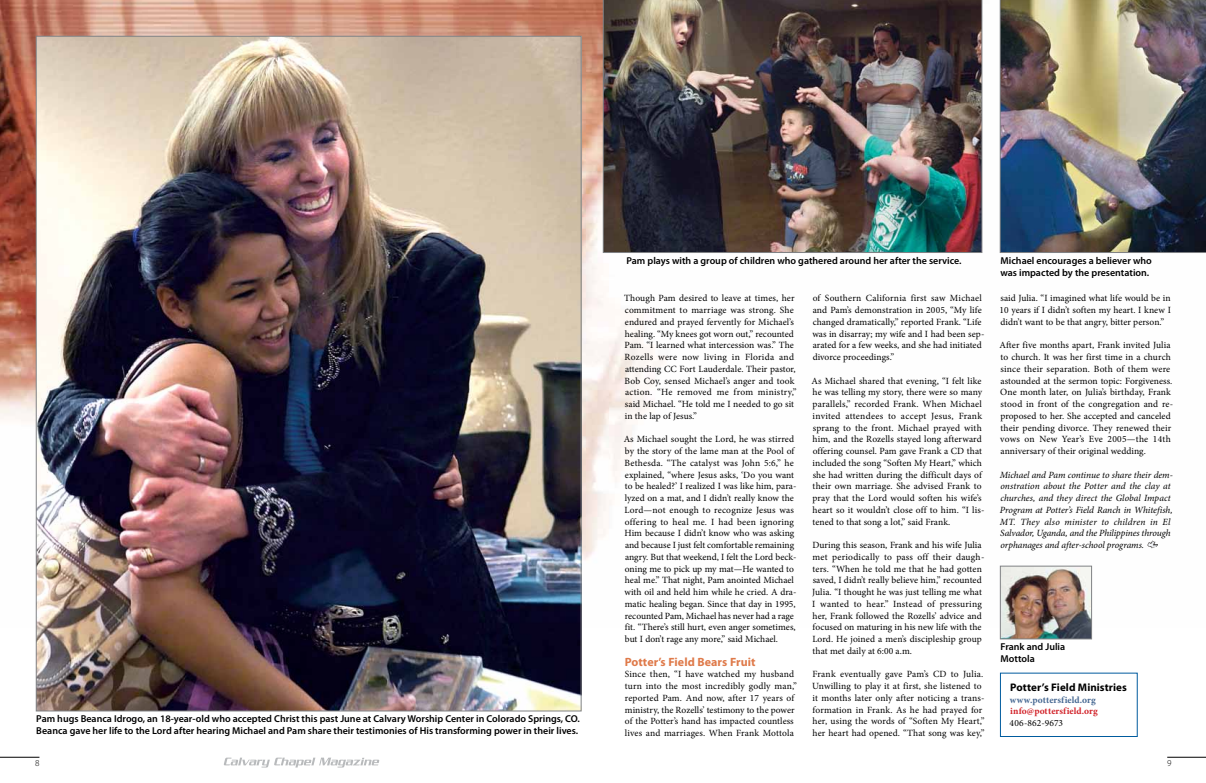
<style>
.page{position:relative;width:1206px;height:783px;background:#fff}
.page>*{position:absolute;margin:0;border:0;box-sizing:border-box;transform-origin:0 0}
.t1{font:700 12px "Myriad Pro";letter-spacing:.005em;color:#df7a4a}
.t2{font:700 11px "Myriad Pro";letter-spacing:.005em;color:#000}
.t3{font:600 10px/12px "Myriad Pro";color:#000}
.t4{font:9.5px/11.8px "Minion Pro";letter-spacing:.005em;color:#000}
.t5{font:italic 9.5px/11.8px "Minion Pro";color:#000}
.t6{font:700 9.5px "Minion Pro";letter-spacing:.01em;color:#d2232a}
.t7{font:700 9.5px "Minion Pro";letter-spacing:.01em;color:#466892}
.t8{font:300 9px "Myriad Pro";color:#000}
</style>
<div class="page">
<img style="left:0;top:0;width:1093px;height:628px">
<img style="left:38px;top:38px;width:541px;height:671px">
<img style="left:1000px;top:0;width:206px;height:253px">
<img style="left:603px;top:0;width:379px;height:253px">
<img style="left:1002px;top:568px;width:88px;height:69px">
<div style="left:1000px;top:566px;width:92px;height:73px;border:1px solid #808285"></div>
<div style="left:1000px;top:673px;width:138px;height:64px;border:1px solid #005b9e"></div>
<svg style="left:1147px;top:540px;width:11px;height:9px"></svg>
<hr style="left:0;top:757px;width:39px;height:1px;background:#000">
<svg style="left:224px;top:758px;width:155px;height:10px"></svg>
<hr style="left:1167px;top:757px;width:39px;height:1px;background:#000">
<p class="t3" style="left:36px;top:713px;width:545px">Pam hugs Beanca Idrogo, an 18-year-old who accepted Christ this past June at Calvary Worship Center in Colorado Springs, CO.<br>Beanca gave her life to the Lord after hearing Michael and Pam share their testimonies of His transforming power in their lives.</p>
<p class="t3" style="left:626px;top:254px;width:337px">Pam plays with a group of children who gathered around her after the service.</p>
<p class="t4" style="left:624px;top:293px;width:174px">Though Pam desired to leave at times, her commitment to marriage was strong. She endured and prayed fervently for Michael’s healing. “My knees got worn out,” recounted Pam. “I learned what intercession was.” The Rozells were now living in Florida and attending CC Fort Lauderdale. Their pastor, Bob Coy, sensed Michael’s anger and took action. “He removed me from ministry,” said Michael. “He told me I needed to go sit in the lap of Jesus.”</p>
<p class="t4" style="left:624px;top:434px;width:174px">As Michael sought the Lord, he was stirred by the story of the lame man at the Pool of Bethesda. “The catalyst was John 5:6,” he explained, “where Jesus asks, ‘Do you want to be healed?’ I realized I was like him, para&shy;lyzed on a mat, and I didn’t really know the Lord—not enough to recognize Jesus was offering to heal me. I had been ignoring Him because I didn’t know who was asking and because I just felt comfortable remaining angry. But that weekend, I felt the Lord beck&shy;oning me to pick up my mat—He wanted to heal me.” That night, Pam anointed Michael with oil and held him while he cried. A dra&shy;matic healing began. Since that day in 1995, recounted Pam, Michael has never had a rage fit. “There’s still hurt, even anger sometimes, but I don’t rage any more,” said Michael.</p>
<p class="t1" style="left:625px;top:654px;width:132px">Potter’s Field Bears Fruit</p>
<p class="t4" style="left:625px;top:669px;width:174px">Since then, “I have watched my husband turn into the most incredibly godly man,” reported Pam. And now, after 17 years of ministry, the Rozells’ testimony to the power of the Potter’s hand has impacted countless lives and marriages. When Frank Mottola</p>
<p class="t4" style="left:812px;top:293px;width:174px">of Southern California first saw Michael and Pam’s demonstration in 2005, “My life changed dramatically,” reported Frank. “Life was in disarray; my wife and I had been sep&shy;arated for a few weeks, and she had initiated divorce proceedings.”</p>
<p class="t4" style="left:812px;top:375px;width:174px">As Michael shared that evening, “I felt like he was telling my story, there were so many parallels,” recorded Frank. When Michael invited attendees to accept Jesus, Frank sprang to the front. Michael prayed with him, and the Rozells stayed long afterward offering counsel. Pam gave Frank a CD that included the song “Soften My Heart,” which she had written during the difficult days of their own marriage. She advised Frank to pray that the Lord would soften his wife’s heart so it wouldn’t close off to him. “I lis&shy;tened to that song a lot,” said Frank.</p>
<p class="t4" style="left:812px;top:539px;width:174px">During this season, Frank and his wife Julia met periodically to pass off their daugh&shy;ters. “When he told me that he had gotten saved, I didn’t really believe him,” recounted Julia. “I thought he was just telling me what I wanted to hear.” Instead of pressuring her, Frank followed the Rozells’ advice and focused on maturing in his new life with the Lord. He joined a men’s discipleship group that met daily at 6:00 a.m.</p>
<p class="t4" style="left:812px;top:669px;width:174px">Frank eventually gave Pam’s CD to Julia.<br>Unwilling to play it at first, she listened to it months later only after noticing a trans&shy;formation in Frank. As he had prayed for her, using the words of “Soften My Heart,” her heart had opened. “That song was key,”</p>
<p class="t3" style="left:1000px;top:254px;width:153px">Michael encourages a believer who was impacted by the presentation.</p>
<p class="t4" style="left:999px;top:293px;width:173px;text-align:justify">said Julia. “I imagined what life would be in 10 years if I didn’t soften my heart. I knew I didn’t want to be that angry, bitter person.”</p>
<p class="t4" style="left:999px;top:340px;width:175px">After five months apart, Frank invited Julia to church. It was her first time in a church since their separation. Both of them were astounded at the sermon topic: Forgiveness.<br>One month later, on Julia’s birthday, Frank stood in front of the congregation and re&shy;proposed to her. She accepted and canceled their pending divorce. They renewed their vows on New Year’s Eve 2005—the 14th anniversary of their original wedding.</p>
<p class="t5" style="left:1000px;top:469px;width:175px">Michael and Pam continue to share their dem&shy;onstration about the Potter and the clay at churches, and they direct the Global Impact Program at Potter’s Field Ranch in Whitefish, MT. They also minister to children in El Salvador, Uganda, and the Philippines through orphanages and after-school programs.</p>
<p class="t3" style="left:1000px;top:641px;width:66px">Frank and Julia<br>Mottola</p>
<p class="t2" style="left:1010px;top:680px;width:118px">Potter’s Field Ministries</p>
<p class="t7" style="left:1010px;top:693px;width:87px">www.pottersfield.org</p>
<p class="t6" style="left:1010px;top:705px;width:89px">info@pottersfield.org</p>
<p class="t4" style="left:1010px;top:717px;width:55px">406-862-9673</p>
<p class="t8" style="left:35px;top:757px;width:6px">8</p>
<p class="t8" style="left:1167px;top:757px;width:6px">9</p>
</div>
